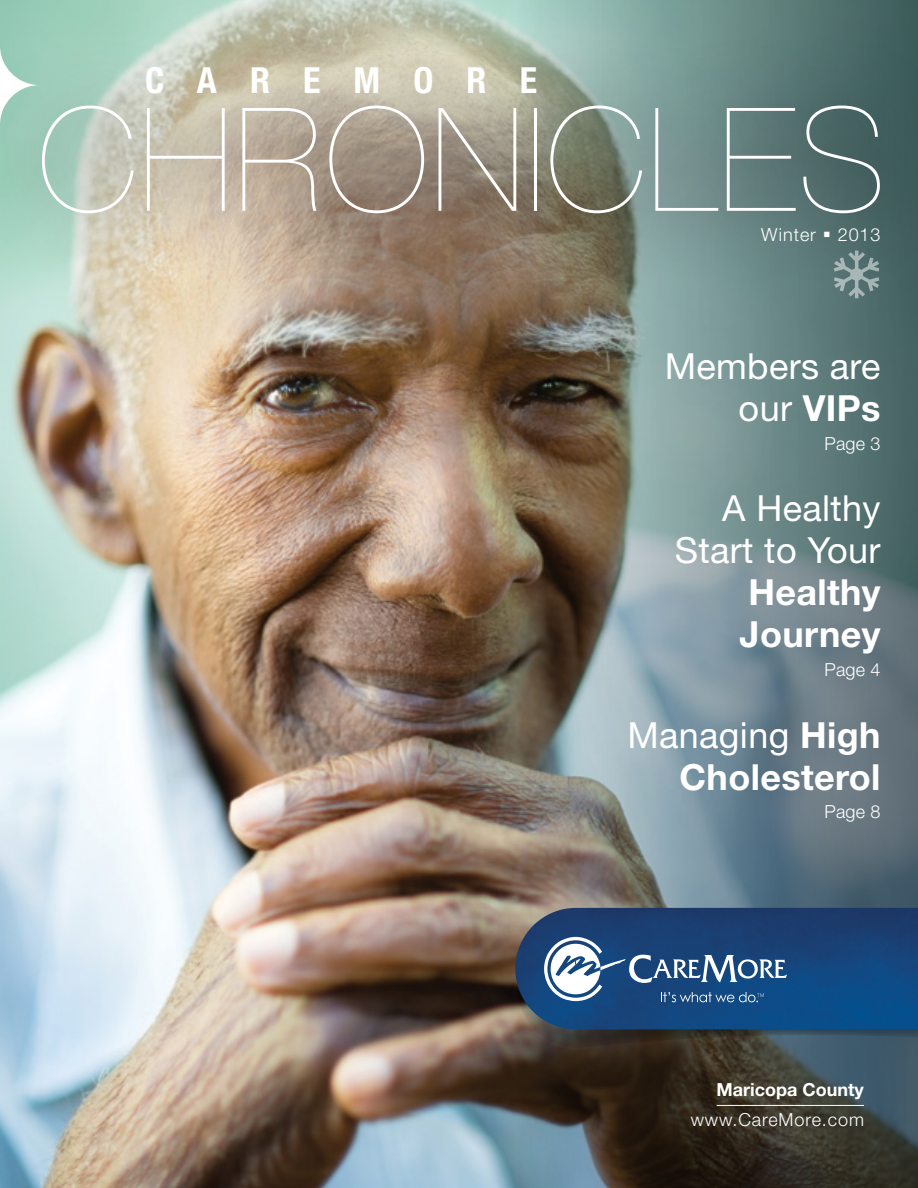
<style>
.page{position:relative;width:918px;height:1188px;background:#fff}
.page>*{position:absolute;margin:0;border:0;box-sizing:border-box;transform-origin:0 0}
.t1{font:200 144px "Helvetica Neue LT Std";letter-spacing:.015em;color:#fff}
.t2{font:36px/42px "Helvetica Neue LT Std";letter-spacing:.01em;color:#fff;text-align:right}
.t3{font:700 36px/42px "Helvetica Neue LT Std";letter-spacing:.01em;color:#fff;text-align:right}
.t4{font:700 condensed 36px "Helvetica Neue LT Std";letter-spacing:.92em;color:#fff}
.t5{font:300 18px "Helvetica Neue LT Std";letter-spacing:.05em;color:#fff}
.t6{font:700 18px "Helvetica Neue LT Std";color:#fff}
.t7{font:18px "Wingdings";color:#fff}
.s1{font-weight:700}
.s2{font-weight:400}
</style>
<div class="page">
<img style="left:0;top:0;width:515px;height:1188px">
<img style="left:515px;top:0;width:403px;height:1188px">
<div style="left:0;top:32px;width:918px;height:255px;background:#000;opacity:.4"></div>
<svg style="left:503px;top:927px;width:415px;height:122px;background:#444543"></svg>
<img style="left:515px;top:908px;width:403px;height:121px">
<svg style="left:0;top:0;width:40px;height:170px;background:#a2cfbd"></svg>
<svg style="left:544px;top:937px;width:243px;height:65px"></svg>
<svg style="left:834px;top:251px;width:45px;height:47px;background:#728a8a"></svg>
<hr style="left:717px;top:1105px;width:147px;height:1px;background:#fff">
<h1 class="t4" style="left:145px;top:58px;width:393px">CAREMORE</h1>
<h1 class="t1" style="left:38px;top:77px;width:850px">CHRONICLES</h1>
<p class="t5" style="left:761px;top:223px;width:121px">Winter 2013</p>
<p class="t7" style="left:823px;top:225px;width:10px">▪</p>
<p class="t2" style="left:665px;top:345px;width:217px">Members are our <span class="s1">VIPs</span></p>
<p class="t5" style="left:825px;top:432px;width:57px">Page 3</p>
<p class="t2" style="left:675px;top:487px;width:207px">A Healthy<br>Start to Your<br><span class="s1">Healthy<br>Journey</span></p>
<p class="t5" style="left:825px;top:658px;width:57px">Page 4</p>
<p class="t3" style="left:627px;top:713px;width:255px"><span class="s2">Managing</span> High<br>Cholesterol</p>
<p class="t5" style="left:825px;top:801px;width:57px">Page 8</p>
<p class="t6" style="left:717px;top:1079px;width:149px">Maricopa County</p>
<p class="t5" style="left:691px;top:1109px;width:175px">www.CareMore.com</p>
</div>
